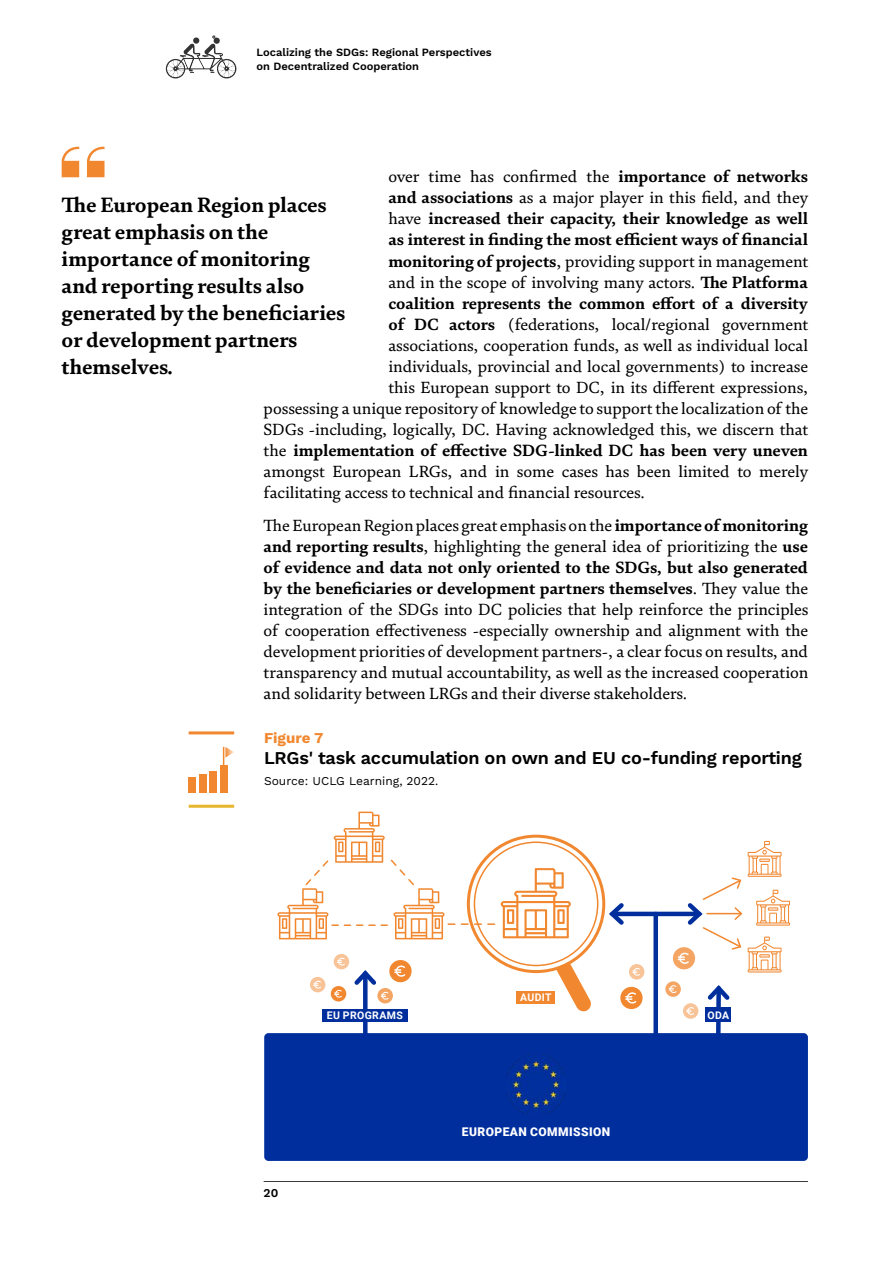
<style>
.page{position:relative;width:893px;height:1263px;background:#fff}
.page>*{position:absolute;margin:0;border:0;box-sizing:border-box;transform-origin:0 0}
.t1{font:700 21px/27px "FS Brabo Pro";color:#000}
.t2{font:600 18px "Work Sans";letter-spacing:-.01em;color:#000}
.t3{font:16.5px/21px "FS Brabo Pro";color:#000;text-align:justify}
.t4{font:700 16.5px "FS Brabo Pro";color:#000}
.t5{font:700 15px "Work Sans";color:#f1872f}
.t6{font:12px "Work Sans";color:#000}
.t7{font:900 12px "Roboto";letter-spacing:.035em;color:#fff}
.t8{font:600 12px "Work Sans";color:#000}
.t9{font:600 11.1px/13.4px "Work Sans";color:#000}
.t10{font:700 10.5px "Roboto";letter-spacing:.035em;color:#fff}
.s1{font-weight:700}
.s2{font-weight:400}
</style>
<div class="page">
<svg style="left:166px;top:35px;width:70px;height:43px"></svg>
<hr style="left:264px;top:1181px;width:544px;height:1px;background:#3c3c3b">
<svg style="left:62px;top:147px;width:17px;height:30px"></svg>
<svg style="left:87px;top:147px;width:18px;height:30px"></svg>
<svg style="left:544px;top:946px;width:47px;height:66px"></svg>
<svg style="left:468px;top:836px;width:136px;height:135px"></svg>
<svg style="left:665px;top:981px;width:16px;height:16px"></svg>
<svg style="left:310px;top:977px;width:15px;height:15px"></svg>
<svg style="left:620px;top:987px;width:23px;height:22px"></svg>
<svg style="left:629px;top:964px;width:15px;height:16px"></svg>
<svg style="left:683px;top:1003px;width:15px;height:16px"></svg>
<div style="left:363px;top:973px;width:5px;height:64px;background:#002f9d"></div>
<svg style="left:331px;top:954px;width:81px;height:49px"></svg>
<div style="left:716px;top:988px;width:5px;height:49px;background:#002f9d"></div>
<svg style="left:707px;top:985px;width:23px;height:19px"></svg>
<hr style="left:612px;top:912px;width:87px;height:4px;background:#002f9d">
<svg style="left:609px;top:903px;width:19px;height:22px"></svg>
<svg style="left:223px;top:747px;width:11px;height:18px"></svg>
<hr style="left:189px;top:731px;width:45px;height:3px;background:#f1872f">
<hr style="left:189px;top:805px;width:45px;height:3px;background:#e6b62f">
<div style="left:220px;top:766px;width:7px;height:27px;background:#f1872f"></div>
<div style="left:210px;top:771px;width:7px;height:22px;background:#f1872f"></div>
<div style="left:199px;top:775px;width:7px;height:18px;background:#f1872f"></div>
<div style="left:189px;top:777px;width:7px;height:16px;background:#f1872f"></div>
<div style="left:653px;top:914px;width:5px;height:129px;background:#002f9d"></div>
<svg style="left:673px;top:841px;width:117px;height:131px"></svg>
<div style="left:264px;top:1033px;width:544px;height:128px;background:#002f9d;border-radius:4px"></div>
<img style="left:507px;top:1054px;width:59px;height:60px">
<div style="left:705px;top:1008px;width:26px;height:14px;background:#002f9d"></div>
<div style="left:322px;top:1009px;width:85px;height:13px;background:#002f9d"></div>
<div style="left:517px;top:991px;width:38px;height:13px;background:#f1872f"></div>
<svg style="left:501px;top:868px;width:70px;height:70px"></svg>
<svg style="left:277px;top:812px;width:217px;height:127px"></svg>
<p class="t9" style="left:257px;top:46px;width:237px">Localizing the SDGs: Regional Perspectives on Decentralized Cooperation</p>
<p class="t3" style="left:388px;top:166px;width:421px">over time has confirmed the <span class="s1">importance of networks</span></p>
<p class="t3" style="left:388px;top:187px;width:422px"><span class="s1">and associations</span> as a major player in this field, and they</p>
<p class="t4" style="left:388px;top:206px;width:421px"><span class="s2">have</span> increased their capacity, their knowledge as well</p>
<p class="t4" style="left:388px;top:227px;width:421px">as interest in finding the most efficient ways of financial</p>
<p class="t3" style="left:388px;top:250px;width:422px"><span class="s1">monitoring of projects</span>, providing support in management</p>
<p class="t3" style="left:388px;top:271px;width:421px">and in the scope of involving many actors. <span class="s1">The Platforma</span></p>
<p class="t4" style="left:388px;top:290px;width:421px">coalition represents the common effort of a diversity</p>
<p class="t3" style="left:388px;top:313px;width:422px"><span class="s1">of DC actors</span> (federations, local/regional government</p>
<p class="t3" style="left:388px;top:334px;width:421px">associations, cooperation funds, as well as individual local</p>
<p class="t3" style="left:388px;top:355px;width:421px">individuals, provincial and local governments) to increase</p>
<p class="t3" style="left:388px;top:376px;width:421px">this European support to DC, in its different expressions,</p>
<p class="t3" style="left:264px;top:397px;width:546px">possessing a unique repository of knowledge to support the localization of the</p>
<p class="t3" style="left:264px;top:418px;width:546px">SDGs -including, logically, DC. Having acknowledged this, we discern that</p>
<p class="t4" style="left:264px;top:437px;width:546px"><span class="s2">the</span> implementation of effective SDG-linked DC has been very uneven</p>
<p class="t3" style="left:264px;top:460px;width:546px">amongst European LRGs, and in some cases has been limited to merely</p>
<p class="t3" style="left:264px;top:481px;width:383px">facilitating access to technical and financial resources.</p>
<p class="t3" style="left:264px;top:515px;width:546px">The European Region places great emphasis on the <span class="s1">importance of monitoring and reporting results</span>, highlighting the general idea of prioritizing the <span class="s1">use of evidence and data not only oriented to the SDGs, but also generated by the beneficiaries or development partners themselves</span>. They value the integration of the SDGs into DC policies that help reinforce the principles of cooperation effectiveness -especially ownership and alignment with the development priorities of development partners-, a clear focus on results, and transparency and mutual accountability, as well as the increased cooperation and solidarity between LRGs and their diverse stakeholders.</p>
<p class="t1" style="left:62px;top:190px;width:285px">The European Region places great emphasis on the importance of monitoring and reporting results also generated by the beneficiaries or development partners themselves.</p>
<p class="t5" style="left:264px;top:729px;width:61px">Figure 7</p>
<p class="t2" style="left:264px;top:747px;width:539px">LRGs' task accumulation on own and EU co-funding reporting</p>
<p class="t6" style="left:264px;top:774px;width:176px">Source: UCLG Learning, 2022.</p>
<p class="t10" style="left:520px;top:990px;width:33px">AUDIT</p>
<p class="t10" style="left:327px;top:1008px;width:78px">EU PROGRAMS</p>
<p class="t10" style="left:707px;top:1008px;width:23px">ODA</p>
<p class="t8" style="left:264px;top:1185px;width:16px">20</p>
<p class="t7" style="left:462px;top:1123px;width:150px">EUROPEAN COMMISSION</p>
</div>
